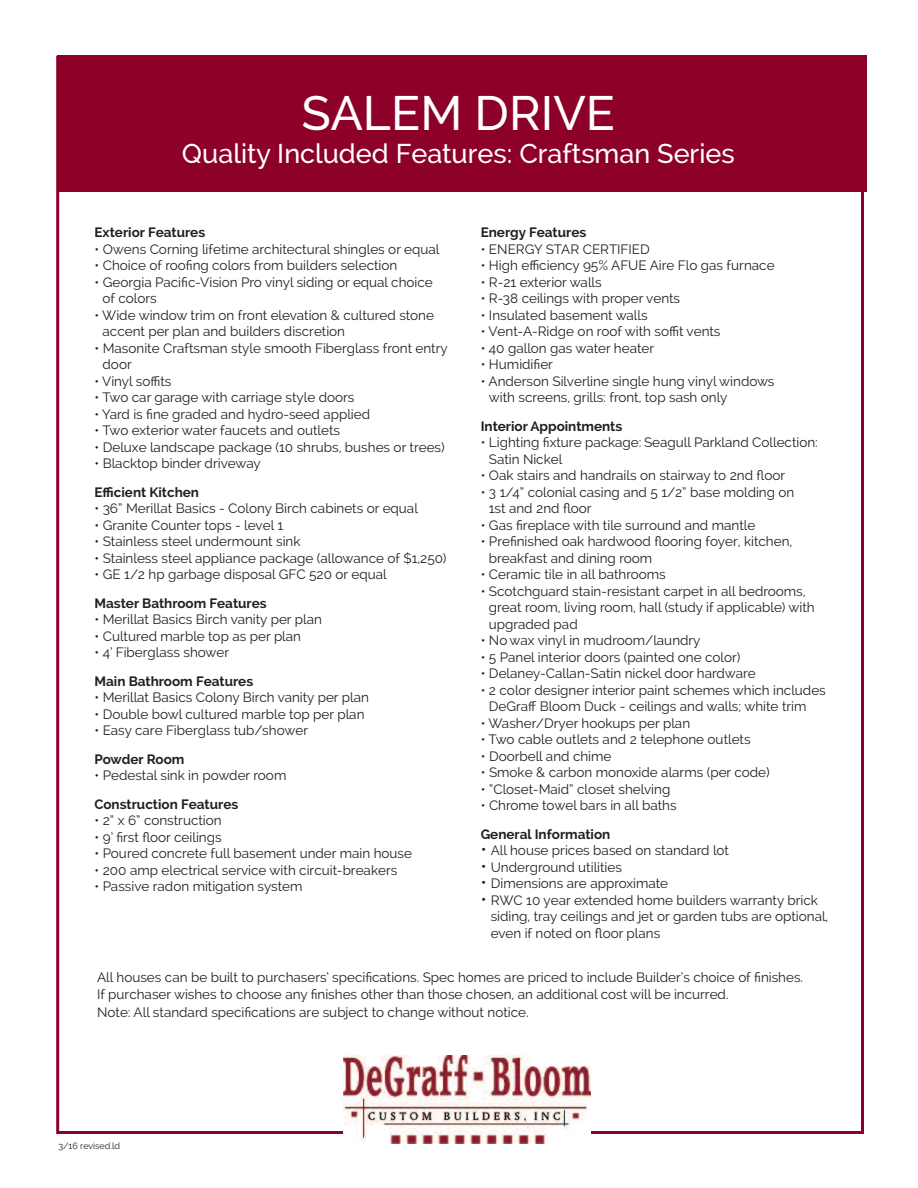
<style>
.page{position:relative;width:918px;height:1188px;background:#fff}
.page>*{position:absolute;margin:0;border:0;box-sizing:border-box;transform-origin:0 0}
.t1{font:500 48px "Raleway";color:#fff}
.t2{font:500 27px "Raleway";color:#fff}
.t3{font:13.5px/16.5px "Raleway";color:#231f20}
.t4{font:700 13.5px "Raleway";color:#231f20}
.t5{font:9px "Raleway";color:#231f20}
.s1{font-size:16.5px}
</style>
<div class="page">
<div style="left:58px;top:56px;width:809px;height:136px;background:#8d0129"></div>
<img style="left:344px;top:1056px;width:246px;height:87px">
<h1 class="t1" style="left:302px;top:86px;width:315px">SALEM DRIVE</h1>
<h2 class="t2" style="left:182px;top:138px;width:554px">Quality Included Features: Craftsman Series</h2>
<p class="t4" style="left:94px;top:225px;width:112px">Exterior Features</p>
<p class="t3" style="left:94px;top:241px;width:346px">• Owens Corning lifetime architectural shingles or equal</p>
<p class="t3" style="left:94px;top:257px;width:304px">• Choice of roofing colors from builders selection</p>
<p class="t3" style="left:103px;top:274px;width:332px;text-indent:-8px">• Georgia Pacific-Vision Pro vinyl siding or equal choice of colors</p>
<p class="t3" style="left:103px;top:307px;width:333px;text-indent:-8px">• Wide window trim on front elevation &amp; cultured stone accent per plan and builders discretion</p>
<p class="t3" style="left:103px;top:340px;width:347px;text-indent:-8px">• Masonite Craftsman style smooth Fiberglass front entry door</p>
<p class="t3" style="left:94px;top:373px;width:79px">• Vinyl soffits</p>
<p class="t3" style="left:94px;top:389px;width:262px">• Two car garage with carriage style doors</p>
<p class="t3" style="left:94px;top:406px;width:277px">• Yard is fine graded and hydro-seed applied</p>
<p class="t3" style="left:94px;top:422px;width:247px">• Two exterior water faucets and outlets</p>
<p class="t3" style="left:94px;top:439px;width:352px">• Deluxe landscape package (10 shrubs, bushes or trees)</p>
<p class="t3" style="left:94px;top:455px;width:168px">• Blacktop binder driveway</p>
<p class="t4" style="left:94px;top:484px;width:106px">Efficient Kitchen</p>
<p class="t3" style="left:94px;top:500px;width:325px">• 36” Merillat Basics - Colony Birch cabinets or equal</p>
<p class="t3" style="left:94px;top:517px;width:190px">• Granite Counter tops - level 1</p>
<p class="t3" style="left:94px;top:533px;width:207px">• Stainless steel undermount sink</p>
<p class="t3" style="left:94px;top:550px;width:354px">• Stainless steel appliance package (allowance of $1,250)</p>
<p class="t3" style="left:94px;top:566px;width:294px">• GE 1/2 hp garbage disposal GFC 520 or equal</p>
<p class="t4" style="left:94px;top:595px;width:174px">Master Bathroom Features</p>
<p class="t3" style="left:94px;top:611px;width:229px">• Merillat Basics Birch vanity per plan</p>
<p class="t3" style="left:94px;top:628px;width:208px">• Cultured marble top as per plan</p>
<p class="t3" style="left:94px;top:644px;width:136px">• 4’ Fiberglass shower</p>
<p class="t4" style="left:94px;top:673px;width:160px">Main Bathroom Features</p>
<p class="t3" style="left:94px;top:689px;width:276px">• Merillat Basics Colony Birch vanity per plan</p>
<p class="t3" style="left:94px;top:706px;width:272px">• Double bowl cultured marble top per plan</p>
<p class="t3" style="left:94px;top:722px;width:215px">• Easy care Fiberglass tub/shower</p>
<p class="t4" style="left:94px;top:751px;width:91px">Powder Room</p>
<p class="t3" style="left:94px;top:767px;width:193px">• Pedestal sink in powder room</p>
<p class="t4" style="left:94px;top:796px;width:145px">Construction Features</p>
<p class="t3" style="left:94px;top:812px;width:129px">• 2” x 6” construction</p>
<p class="t3" style="left:94px;top:829px;width:129px">• 9’ first floor ceilings</p>
<p class="t3" style="left:94px;top:845px;width:319px">• Poured concrete full basement under main house</p>
<p class="t3" style="left:94px;top:862px;width:304px">• 200 amp electrical service with circuit-breakers</p>
<p class="t3" style="left:94px;top:878px;width:209px">• Passive radon mitigation system</p>
<p class="t4" style="left:481px;top:225px;width:107px">Energy Features</p>
<p class="t3" style="left:481px;top:241px;width:171px">• ENERGY STAR CERTIFIED</p>
<p class="t3" style="left:481px;top:257px;width:295px">• High efficiency 95% AFUE Aire Flo gas furnace</p>
<p class="t3" style="left:481px;top:274px;width:123px">• R-21 exterior walls</p>
<p class="t3" style="left:481px;top:290px;width:201px">• R-38 ceilings with proper vents</p>
<p class="t3" style="left:481px;top:307px;width:168px">• Insulated basement walls</p>
<p class="t3" style="left:481px;top:323px;width:241px">• Vent-A-Ridge on roof with soffit vents</p>
<p class="t3" style="left:481px;top:340px;width:175px">• 40 gallon gas water heater</p>
<p class="t3" style="left:481px;top:356px;width:74px">• Humidifier</p>
<p class="t3" style="left:489px;top:373px;width:287px;text-indent:-8px">• Anderson Silverline single hung vinyl windows with screens, grills: front, top sash only</p>
<p class="t4" style="left:481px;top:418px;width:143px">Interior Appointments</p>
<p class="t3" style="left:489px;top:434px;width:331px;text-indent:-8px">• Lighting fixture package: Seagull Parkland Collection:<br>Satin Nickel</p>
<p class="t3" style="left:481px;top:467px;width:306px">• Oak stairs and handrails on stairway to 2nd floor</p>
<p class="t3" style="left:489px;top:484px;width:307px;text-indent:-8px">• 3 1/4” colonial casing and 5 1/2” base molding on<br>1st and 2nd floor</p>
<p class="t3" style="left:481px;top:517px;width:276px">• Gas fireplace with tile surround and mantle</p>
<p class="t3" style="left:489px;top:533px;width:305px;text-indent:-8px">• Prefinished oak hardwood flooring foyer, kitchen, breakfast and dining room</p>
<p class="t3" style="left:481px;top:566px;width:187px">• Ceramic tile in all bathrooms</p>
<p class="t3" style="left:489px;top:583px;width:327px;text-indent:-8px">• Scotchguard stain-resistant carpet in all bedrooms, great room, living room, hall (study if applicable) with upgraded pad</p>
<p class="t3" style="left:481px;top:632px;width:221px">• No wax vinyl in mudroom/laundry</p>
<p class="t3" style="left:481px;top:649px;width:261px">• 5 Panel interior doors (painted one color)</p>
<p class="t3" style="left:481px;top:665px;width:277px">• Delaney-Callan-Satin nickel door hardware</p>
<p class="t3" style="left:489px;top:682px;width:339px;text-indent:-8px">• 2 color designer interior paint schemes which includes<br>DeGraff Bloom Duck - ceilings and walls; white trim</p>
<p class="t3" style="left:481px;top:715px;width:211px">• Washer/Dryer hookups per plan</p>
<p class="t3" style="left:481px;top:731px;width:271px">• Two cable outlets and 2 telephone outlets</p>
<p class="t3" style="left:481px;top:748px;width:132px">• Doorbell and chime</p>
<p class="t3" style="left:481px;top:764px;width:290px">• Smoke &amp; carbon monoxide alarms (per code)</p>
<p class="t3" style="left:481px;top:781px;width:191px">• “Closet-Maid” closet shelving</p>
<p class="t3" style="left:481px;top:797px;width:197px">• Chrome towel bars in all baths</p>
<p class="t4" style="left:481px;top:826px;width:131px">General Information</p>
<p class="t3" style="left:481px;top:842px;width:250px"><span class="s1">•</span> All house prices based on standard lot</p>
<p class="t3" style="left:481px;top:859px;width:143px"><span class="s1">•</span> Underground utilities</p>
<p class="t3" style="left:481px;top:875px;width:189px"><span class="s1">•</span> Dimensions are approximate</p>
<p class="t3" style="left:491px;top:892px;width:339px;text-indent:-10px"><span class="s1">•</span> RWC 10 year extended home builders warranty brick siding, tray ceilings and jet or garden tubs are optional, even if noted on floor plans</p>
<p class="t3" style="left:97px;top:969px;width:707px">All houses can be built to purchasers’ specifications. Spec homes are priced to include Builder’s choice of finishes.<br>If purchaser wishes to choose any finishes other than those chosen, an additional cost will be incurred.</p>
<p class="t3" style="left:97px;top:1003px;width:433px">Note: All standard specifications are subject to change without notice.</p>
<p class="t5" style="left:58px;top:1141px;width:63px">3/16 revised.ld</p>
</div>
